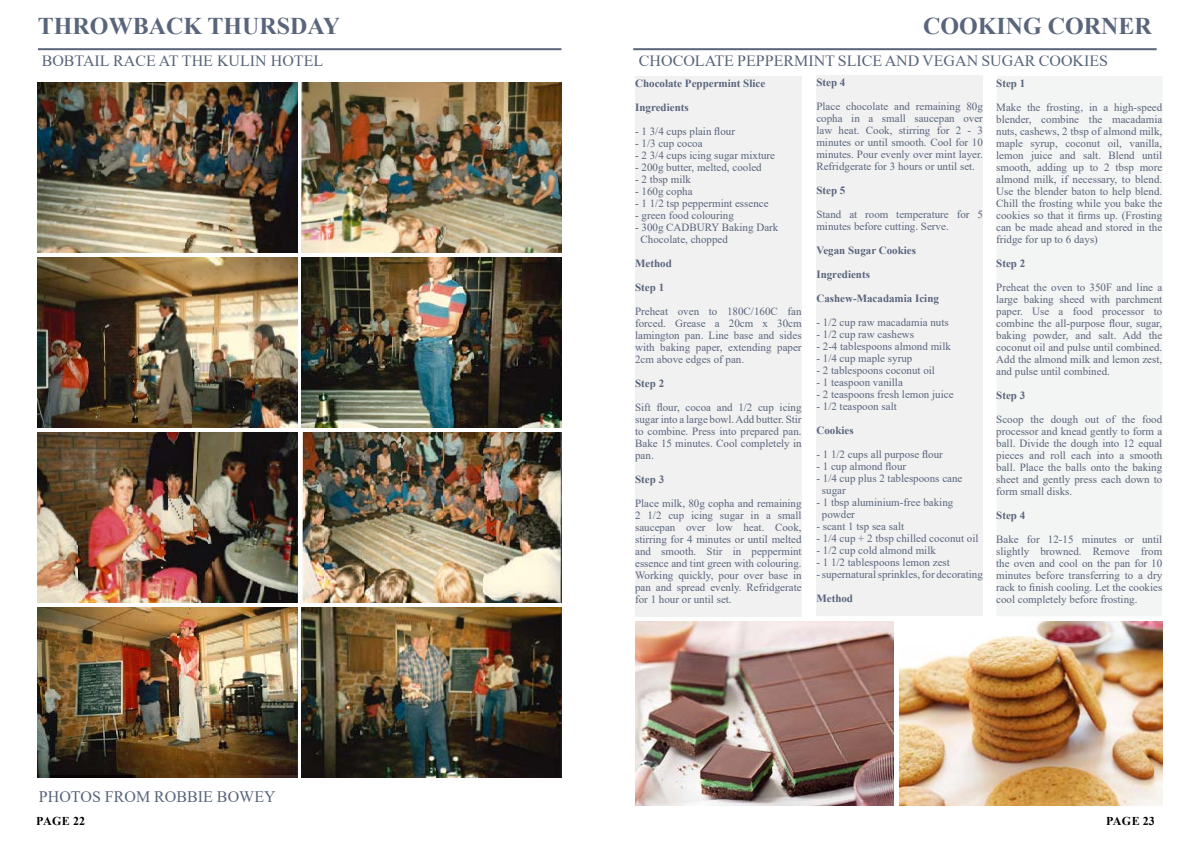
<style>
.page{position:relative;width:1191px;height:842px;background:#fff}
.page>*{position:absolute;margin:0;border:0;box-sizing:border-box;transform-origin:0 0}
.t1{font:700 24px "Times New Roman";color:#59657b}
.t2{font:16px "Times New Roman";color:#59657b}
.t3{font:700 12px "Times New Roman";letter-spacing:.015em;color:#000}
.t4{font:11px/12px "Times New Roman";color:#59657b;text-align:justify}
.t5{font:700 11px/24px "Times New Roman";color:#59657b}
</style>
<div class="page">
<hr style="left:38px;top:48px;width:523px;height:2px;background:#59657b">
<img style="left:38px;top:82px;width:260px;height:170px">
<img style="left:302px;top:82px;width:259px;height:170px">
<img style="left:38px;top:257px;width:260px;height:170px">
<img style="left:302px;top:257px;width:259px;height:170px">
<img style="left:38px;top:432px;width:260px;height:170px">
<img style="left:302px;top:432px;width:259px;height:170px">
<img style="left:38px;top:607px;width:260px;height:170px">
<img style="left:302px;top:607px;width:259px;height:170px">
<hr style="left:633px;top:48px;width:523px;height:2px;background:#59657b">
<div style="left:635px;top:76px;width:166px;height:541px;background:#f1f1f2"></div>
<div style="left:816px;top:76px;width:167px;height:540px;background:#f1f1f2"></div>
<div style="left:997px;top:77px;width:165px;height:539px;background:#f3f4f4"></div>
<img style="left:635px;top:622px;width:258px;height:184px">
<img style="left:899px;top:622px;width:263px;height:184px">
<h1 class="t1" style="left:38px;top:9px;width:304px">THROWBACK THURSDAY</h1>
<h2 class="t2" style="left:42px;top:50px;width:283px">BOBTAIL RACE AT THE KULIN HOTEL</h2>
<h2 class="t2" style="left:39px;top:785px;width:238px">PHOTOS FROM ROBBIE BOWEY</h2>
<h1 class="t1" style="left:923px;top:9px;width:230px">COOKING CORNER</h1>
<h2 class="t2" style="left:639px;top:50px;width:471px">CHOCOLATE PEPPERMINT SLICE AND VEGAN SUGAR COOKIES</h2>
<p class="t5" style="left:635px;top:71px;width:132px">Chocolate Peppermint Slice<br>Ingredients</p>
<p class="t4" style="left:635px;top:125px;width:101px">- 1 3/4 cups plain flour</p>
<p class="t4" style="left:635px;top:137px;width:69px">- 1/3 cup cocoa</p>
<p class="t4" style="left:635px;top:149px;width:141px">- 2 3/4 cups icing sugar mixture</p>
<p class="t4" style="left:635px;top:161px;width:128px">- 200g butter, melted, cooled</p>
<p class="t4" style="left:635px;top:173px;width:57px">- 2 tbsp milk</p>
<p class="t4" style="left:635px;top:185px;width:59px">- 160g copha</p>
<p class="t4" style="left:635px;top:197px;width:135px">- 1 1/2 tsp peppermint essence</p>
<p class="t4" style="left:635px;top:209px;width:100px">- green food colouring</p>
<p class="t4" style="left:640px;top:221px;width:139px;text-indent:-6px">- 300g CADBURY Baking Dark<br>Chocolate, chopped</p>
<p class="t5" style="left:635px;top:251px;width:38px">Method<br>Step 1</p>
<p class="t4" style="left:635px;top:305px;width:168px">Preheat oven to 180C/160C fan forced. Grease a 20cm x 30cm lamington pan. Line base and sides with baking paper, extending paper 2cm above edges of pan.</p>
<p class="t5" style="left:635px;top:371px;width:31px">Step 2</p>
<p class="t4" style="left:635px;top:401px;width:168px">Sift flour, cocoa and 1/2 cup icing sugar into a large bowl. Add butter. Stir to combine. Press into prepared pan.<br>Bake 15 minutes. Cool completely in pan.</p>
<p class="t5" style="left:635px;top:467px;width:31px">Step 3</p>
<p class="t4" style="left:635px;top:497px;width:168px">Place milk, 80g copha and remaining 2 1/2 cup icing sugar in a small saucepan over low heat. Cook, stirring for 4 minutes or until melted and smooth. Stir in peppermint essence and tint green with colouring.<br>Working quickly, pour over base in pan and spread evenly. Refridgerate for 1 hour or until set.</p>
<p class="t5" style="left:816px;top:70px;width:31px">Step 4</p>
<p class="t4" style="left:816px;top:100px;width:168px">Place chocolate and remaining 80g copha in a small saucepan over law heat. Cook, stirring for 2 - 3 minutes or until smooth. Cool for 10 minutes. Pour evenly over mint layer.<br>Refridgerate for 3 hours or until set.</p>
<p class="t5" style="left:816px;top:178px;width:31px">Step 5</p>
<p class="t4" style="left:816px;top:208px;width:168px">Stand at room temperature for 5 minutes before cutting. Serve.</p>
<p class="t5" style="left:816px;top:238px;width:124px">Vegan Sugar Cookies<br>Ingredients<br>Cashew-Macadamia Icing</p>
<p class="t4" style="left:816px;top:316px;width:134px">- 1/2 cup raw macadamia nuts</p>
<p class="t4" style="left:816px;top:328px;width:99px">- 1/2 cup raw cashews</p>
<p class="t4" style="left:816px;top:340px;width:136px">- 2-4 tablespoons almond milk</p>
<p class="t4" style="left:816px;top:352px;width:97px">- 1/4 cup maple syrup</p>
<p class="t4" style="left:816px;top:364px;width:120px">- 2 tablespoons coconut oil</p>
<p class="t4" style="left:816px;top:376px;width:88px">- 1 teaspoon vanilla</p>
<p class="t4" style="left:816px;top:388px;width:139px">- 2 teaspoons fresh lemon juice</p>
<p class="t4" style="left:816px;top:400px;width:82px">- 1/2 teaspoon salt</p>
<p class="t5" style="left:816px;top:418px;width:39px">Cookies</p>
<p class="t4" style="left:816px;top:448px;width:128px">- 1 1/2 cups all purpose flour</p>
<p class="t4" style="left:816px;top:460px;width:91px">- 1 cup almond flour</p>
<p class="t4" style="left:822px;top:472px;width:142px;text-indent:-6px">- 1/4 cup plus 2 tablespoons cane sugar</p>
<p class="t4" style="left:822px;top:496px;width:133px;text-indent:-6px">- 1 tbsp aluminium-free baking powder</p>
<p class="t4" style="left:816px;top:520px;width:89px">- scant 1 tsp sea salt</p>
<p class="t4" style="left:816px;top:532px;width:164px">- 1/4 cup + 2 tbsp chilled coconut oil</p>
<p class="t4" style="left:816px;top:544px;width:121px">- 1/2 cup cold almond milk</p>
<p class="t4" style="left:816px;top:556px;width:135px">- 1 1/2 tablespoons lemon zest</p>
<p class="t4" style="left:816px;top:568px;width:168px">- supernatural sprinkles, for decorating</p>
<p class="t5" style="left:816px;top:586px;width:38px">Method</p>
<p class="t5" style="left:996px;top:71px;width:31px">Step 1</p>
<p class="t4" style="left:996px;top:101px;width:168px">Make the frosting, in a high-speed blender, combine the macadamia nuts, cashews, 2 tbsp of almond milk, maple syrup, coconut oil, vanilla, lemon juice and salt. Blend until smooth, adding up to 2 tbsp more almond milk, if necessary, to blend.<br>Use the blender baton to help blend.<br>Chill the frosting while you bake the cookies so that it firms up. (Frosting can be made ahead and stored in the fridge for up to 6 days)</p>
<p class="t5" style="left:996px;top:251px;width:31px">Step 2</p>
<p class="t4" style="left:996px;top:281px;width:168px">Preheat the oven to 350F and line a large baking sheed with parchment paper. Use a food processor to combine the all-purpose flour, sugar, baking powder, and salt. Add the coconut oil and pulse until combined.<br>Add the almond milk and lemon zest, and pulse until combined.</p>
<p class="t5" style="left:996px;top:383px;width:31px">Step 3</p>
<p class="t4" style="left:996px;top:413px;width:168px">Scoop the dough out of the food processor and knead gently to form a ball. Divide the dough into 12 equal pieces and roll each into a smooth ball. Place the balls onto the baking sheet and gently press each down to form small disks.</p>
<p class="t5" style="left:996px;top:503px;width:31px">Step 4</p>
<p class="t4" style="left:996px;top:533px;width:168px">Bake for 12-15 minutes or until slightly browned. Remove from the oven and cool on the pan for 10 minutes before transferring to a dry rack to finish cooling. Let the cookies cool completely before frosting.</p>
<p class="t3" style="left:36px;top:813px;width:50px">PAGE 22</p>
<p class="t3" style="left:1106px;top:813px;width:50px">PAGE 23</p>
</div>
